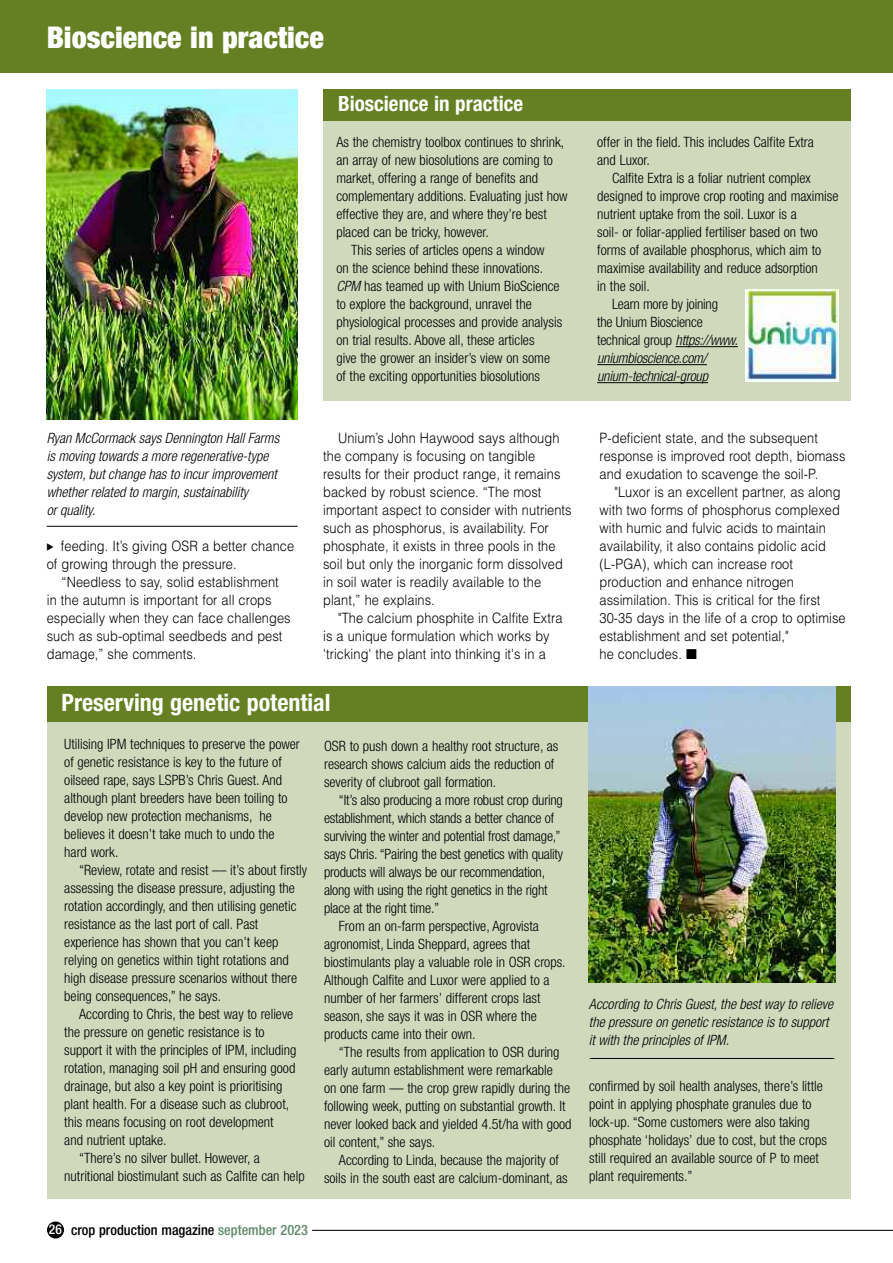
<style>
.page{position:relative;width:893px;height:1263px;background:#fff}
.page>*{position:absolute;margin:0;border:0;box-sizing:border-box;transform-origin:0 0}
.t1{font:900 condensed 30px "Helvetica Neue";color:#fff}
.t2{font:700 condensed 24px "Helvetica Neue";color:#fff}
.t3{font:700 condensed 21px "Helvetica Neue";color:#fff}
.t4{font:300 condensed 14.25px/18px "Helvetica Neue";color:#000}
.t5{font:300 14.25px/18px "Helvetica";letter-spacing:.005em;color:#000;scale:.9 1}
.t6{font:italic 300 condensed 14.25px/18px "Helvetica Neue";color:#000}
.t7{font:500 condensed 14.25px "Helvetica Neue";color:#000}
.s1{font-style:italic}
.s2{font-size:13.5px;color:#fff}
.s3{color:#60896c}
</style>
<div class="page">
<div style="left:47px;top:720px;width:803px;height:478px;background:#d1d9bd"></div>
<hr style="left:590px;top:1058px;width:244px;height:1px;background:#000">
<div style="left:47px;top:686px;width:803px;height:36px;background:#648022"></div>
<img style="left:588px;top:686px;width:247px;height:296px">
<div style="left:323px;top:121px;width:527px;height:279px;background:#d1d9bd"></div>
<hr style="left:676px;top:346px;width:59px;height:1px;background:#000">
<hr style="left:597px;top:364px;width:110px;height:1px;background:#000">
<hr style="left:597px;top:382px;width:89px;height:1px;background:#000">
<svg style="left:686px;top:382px;width:22px;height:1px"></svg>
<div style="left:323px;top:89px;width:527px;height:32px;background:#648022"></div>
<svg style="left:745px;top:289px;width:94px;height:93px"></svg>
<img style="left:746px;top:289px;width:91px;height:91px">
<img style="left:47px;top:89px;width:251px;height:331px">
<hr style="left:47px;top:526px;width:251px;height:1px;background:#000">
<div style="left:47px;top:1221px;width:17px;height:17px;background:#000;border-radius:50%"></div>
<hr style="left:312px;top:1230px;width:581px;height:1px;background:#000">
<div style="left:0;top:0;width:893px;height:72px;background:#648022"></div>
<h1 class="t1" style="left:47px;top:27px;width:279px">Bioscience in practice</h1>
<h3 class="t3" style="left:338px;top:96px;width:187px">Bioscience in practice</h3>
<p class="t4" style="left:336px;top:135px;width:230px">As the chemistry toolbox continues to shrink,</p>
<p class="t4" style="left:336px;top:153px;width:218px">an array of new biosolutions are coming to</p>
<p class="t4" style="left:336px;top:171px;width:203px">market, offering a range of benefits and</p>
<p class="t4" style="left:336px;top:189px;width:233px">complementary additions. Evaluating just how</p>
<p class="t4" style="left:336px;top:207px;width:212px">effective they are, and where they’re best</p>
<p class="t4" style="left:336px;top:225px;width:154px">placed can be tricky, however.</p>
<p class="t4" style="left:351px;top:243px;width:195px">This series of articles opens a window</p>
<p class="t4" style="left:336px;top:261px;width:208px">on the science behind these innovations.</p>
<p class="t4" style="left:336px;top:279px;width:225px"><span class="s1">CPM</span> has teamed up with Unium BioScience</p>
<p class="t4" style="left:336px;top:297px;width:197px">to explore the background, unravel the</p>
<p class="t4" style="left:336px;top:315px;width:227px">physiological processes and provide analysis</p>
<p class="t4" style="left:336px;top:333px;width:200px">on trial results. Above all, these articles</p>
<p class="t4" style="left:336px;top:351px;width:215px">give the grower an insider’s view on some</p>
<p class="t4" style="left:336px;top:369px;width:205px">of the exciting opportunities biosolutions</p>
<p class="t4" style="left:597px;top:134px;width:218px">offer in the field. This includes Calfite Extra and Luxor.</p>
<p class="t4" style="left:612px;top:170px;width:200px">Calfite Extra is a foliar nutrient complex</p>
<p class="t4" style="left:597px;top:188px;width:243px">designed to improve crop rooting and maximise</p>
<p class="t4" style="left:597px;top:206px;width:201px">nutrient uptake from the soil. Luxor is a</p>
<p class="t4" style="left:597px;top:224px;width:222px">soil- or foliar-applied fertiliser based on two</p>
<p class="t4" style="left:597px;top:242px;width:225px">forms of available phosphorus, which aim to</p>
<p class="t4" style="left:597px;top:260px;width:222px">maximise availability and reduce adsorption</p>
<p class="t4" style="left:597px;top:278px;width:54px">in the soil.</p>
<p class="t4" style="left:612px;top:296px;width:107px">Learn more by joining</p>
<p class="t4" style="left:597px;top:314px;width:107px">the Unium Bioscience</p>
<p class="t4" style="left:597px;top:332px;width:142px">technical group <span class="s1">https://www.</span></p>
<p class="t6" style="left:597px;top:350px;width:111px">uniumbioscience.com/</p>
<p class="t6" style="left:597px;top:368px;width:112px">unium-technical-group</p>
<p class="t6" style="left:47px;top:430px;width:234px">Ryan McCormack says Dennington Hall Farms is moving towards a more regenerative-type system, but change has to incur improvement whether related to margin, sustainability<br>or quality.</p>
<p class="t5" style="left:47px;top:537px;width:276px;text-indent:14px">feeding. It’s giving OSR a better chance of growing through the pressure.</p>
<p class="t5" style="left:47px;top:573px;width:272px;text-indent:15px">“Needless to say, solid establishment in the autumn is important for all crops especially when they can face challenges such as sub-optimal seedbeds and pest damage,” she comments.</p>
<p class="t5" style="left:323px;top:429px;width:278px;text-indent:15px">Unium’s John Haywood says although the company is focusing on tangible results for their product range, it remains backed by robust science. “The most important aspect to consider with nutrients such as phosphorus, is availability. For phosphate, it exists in three pools in the soil but only the inorganic form dissolved in soil water is readily available to the plant,” he explains.</p>
<p class="t5" style="left:323px;top:609px;width:267px;text-indent:15px">"The calcium phosphite in Calfite Extra is a unique formulation which works by 'tricking' the plant into thinking it's in a</p>
<h2 class="t2" style="left:62px;top:693px;width:270px">Preserving genetic potential</h2>
<p class="t4" style="left:64px;top:736px;width:237px">Utilising IPM techniques to preserve the power of genetic resistance is key to the future of oilseed rape, says LSPB’s Chris Guest. And although plant breeders have been toiling to develop new protection mechanisms, he believes it doesn’t take much to undo the hard work.</p>
<p class="t4" style="left:64px;top:862px;width:244px;text-indent:15px">“Review, rotate and resist –– it’s about firstly assessing the disease pressure, adjusting the rotation accordingly, and then utilising genetic resistance as the last port of call. Past experience has shown that you can’t keep relying on genetics within tight rotations and high disease pressure scenarios without there being consequences,” he says.</p>
<p class="t4" style="left:79px;top:1006px;width:216px">According to Chris, the best way to relieve</p>
<p class="t4" style="left:64px;top:1024px;width:202px">the pressure on genetic resistance is to</p>
<p class="t4" style="left:64px;top:1042px;width:234px">support it with the principles of IPM, including</p>
<p class="t4" style="left:64px;top:1060px;width:233px">rotation, managing soil pH and ensuring good</p>
<p class="t4" style="left:64px;top:1078px;width:220px">drainage, but also a key point is prioritising</p>
<p class="t4" style="left:64px;top:1096px;width:226px">plant health. For a disease such as clubroot,</p>
<p class="t4" style="left:64px;top:1114px;width:211px">this means focusing on root development</p>
<p class="t4" style="left:64px;top:1132px;width:104px">and nutrient uptake.</p>
<p class="t4" style="left:79px;top:1150px;width:182px">“There’s no silver bullet. However, a</p>
<p class="t4" style="left:64px;top:1168px;width:242px">nutritional biostimulant such as Calfite can help</p>
<p class="t7" style="left:49px;top:1225px;width:260px"><span class="s2">26</span> crop production magazine <span class="s3">september 2023</span></p>
<p class="t4" style="left:324px;top:738px;width:236px">OSR to push down a healthy root structure, as research shows calcium aids the reduction of severity of clubroot gall formation.</p>
<p class="t4" style="left:339px;top:792px;width:226px">“It’s also producing a more robust crop during</p>
<p class="t4" style="left:324px;top:810px;width:232px">establishment, which stands a better chance of</p>
<p class="t4" style="left:324px;top:828px;width:238px">surviving the winter and potential frost damage,”</p>
<p class="t4" style="left:324px;top:846px;width:241px">says Chris. “Pairing the best genetics with quality</p>
<p class="t4" style="left:324px;top:864px;width:223px">products will always be our recommendation,</p>
<p class="t4" style="left:324px;top:882px;width:225px">along with using the right genetics in the right</p>
<p class="t4" style="left:324px;top:900px;width:117px">place at the right time.”</p>
<p class="t4" style="left:339px;top:918px;width:202px">From an on-farm perspective, Agrovista</p>
<p class="t4" style="left:324px;top:936px;width:208px">agronomist, Linda Sheppard, agrees that</p>
<p class="t4" style="left:324px;top:954px;width:243px">biostimulants play a valuable role in OSR crops.</p>
<p class="t4" style="left:324px;top:972px;width:227px">Although Calfite and Luxor were applied to a</p>
<p class="t4" style="left:324px;top:990px;width:218px">number of her farmers’ different crops last</p>
<p class="t4" style="left:324px;top:1008px;width:214px">season, she says it was in OSR where the</p>
<p class="t4" style="left:324px;top:1026px;width:153px">products came into their own.</p>
<p class="t4" style="left:339px;top:1044px;width:222px">“The results from application to OSR during</p>
<p class="t4" style="left:324px;top:1062px;width:230px">early autumn establishment were remarkable</p>
<p class="t4" style="left:324px;top:1080px;width:248px">on one farm –– the crop grew rapidly during the</p>
<p class="t4" style="left:324px;top:1098px;width:243px">following week, putting on substantial growth. It</p>
<p class="t4" style="left:324px;top:1116px;width:249px">never looked back and yielded 4.5t/ha with good</p>
<p class="t4" style="left:324px;top:1134px;width:113px">oil content,” she says.</p>
<p class="t4" style="left:339px;top:1152px;width:222px">According to Linda, because the majority of</p>
<p class="t4" style="left:324px;top:1170px;width:245px">soils in the south east are calcium-dominant, as</p>
<p class="t5" style="left:600px;top:429px;width:275px">P-deficient state, and the subsequent response is improved root depth, biomass and exudation to scavenge the soil-P.</p>
<p class="t5" style="left:600px;top:483px;width:275px;text-indent:15px">"Luxor is an excellent partner, as along with two forms of phosphorus complexed with humic and fulvic acids to maintain availability, it also contains pidolic acid (L-PGA), which can increase root production and enhance nitrogen assimilation. This is critical for the first 30-35 days in the life of a crop to optimise establishment and set potential,"<br>he concludes. ■</p>
<p class="t6" style="left:589px;top:996px;width:246px">According to Chris Guest, the best way to relieve the pressure on genetic resistance is to support it with the principles of IPM.</p>
<p class="t4" style="left:589px;top:1078px;width:239px">confirmed by soil health analyses, there’s little point in applying phosphate granules due to lock-up. “Some customers were also taking phosphate ‘holidays’ due to cost, but the crops still required an available source of P to meet plant requirements.”</p>
</div>
